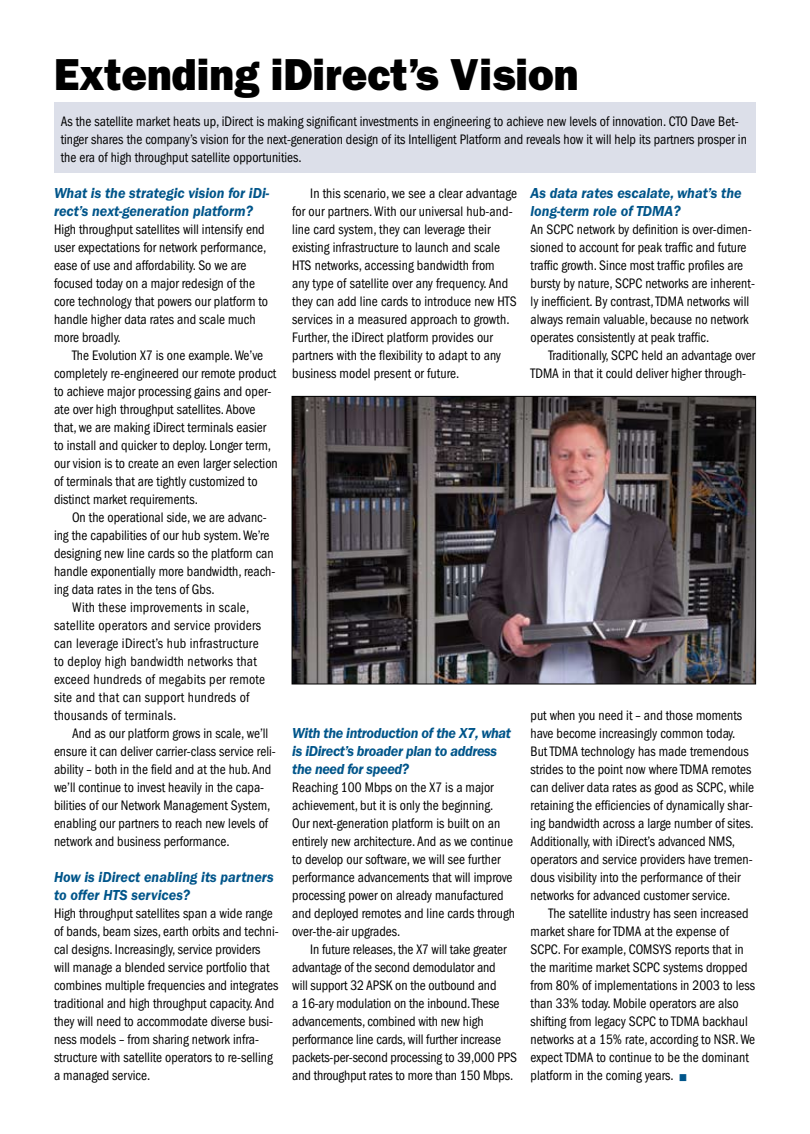
<style>
.page{position:relative;width:810px;height:1134px;background:#fff}
.page>*{position:absolute;margin:0;border:0;box-sizing:border-box;transform-origin:0 0}
.t1{font:45px "ITC Franklin Gothic Std Hvy";color:#000;scale:.95 1}
.t2{font:italic 600 15px/18px "ITC Franklin Gothic Std";color:#00558a;scale:.95 1}
.t3{font:italic 600 15px/18px "ITC Franklin Gothic Std";letter-spacing:-.025em;color:#00558a;scale:.95 1}
.t4{font:condensed 14.25px/18px "ITC Franklin Gothic Std";color:#000;scale:.95 1}
.t5{font:condensed 14.25px "ITC Franklin Gothic Std";letter-spacing:.02em;color:#000;scale:.95 1}
.s1{color:#00558a}
</style>
<div class="page">
<img style="left:294px;top:398px;width:460px;height:284px">
<div style="left:292px;top:396px;width:464px;height:288px;border:1px solid #000"></div>
<div style="left:54px;top:103px;width:702px;height:70px;background:#dcdfe9"></div>
<h1 class="t1" style="left:54px;top:48px;width:554px">Extending iDirect’s Vision</h1>
<p class="t4" style="left:61px;top:112px;width:724px">As the satellite market heats up, iDirect is making significant investments in engineering to achieve new levels of innovation. CTO Dave Bet&shy;tinger shares the company’s vision for the next-generation design of its Intelligent Platform and reveals how it will help its partners prosper in the era of high throughput satellite opportunities.</p>
<p class="t2" style="left:54px;top:184px;width:228px">What is the strategic vision for iDi&shy;rect’s next-generation platform?</p>
<p class="t4" style="left:54px;top:220px;width:227px">High throughput satellites will intensify end user expectations for network performance, ease of use and affordability. So we are focused today on a major redesign of the core technology that powers our platform to handle higher data rates and scale much more broadly.</p>
<p class="t4" style="left:54px;top:346px;width:237px;text-indent:18px">The Evolution X7 is one example. We’ve completely re-engineered our remote product to achieve major processing gains and oper&shy;ate over high throughput satellites. Above that, we are making iDirect terminals easier to install and quicker to deploy. Longer term, our vision is to create an even larger selection of terminals that are tightly customized to distinct market requirements.</p>
<p class="t4" style="left:72px;top:508px;width:207px">On the operational side, we are advanc-</p>
<p class="t4" style="left:54px;top:526px;width:228px">ing the capabilities of our hub system. We’re</p>
<p class="t4" style="left:54px;top:544px;width:233px">designing new line cards so the platform can</p>
<p class="t4" style="left:54px;top:562px;width:235px">handle exponentially more bandwidth, reach-</p>
<p class="t4" style="left:54px;top:580px;width:171px">ing data rates in the tens of Gbs.</p>
<p class="t5" style="left:72px;top:599px;width:188px">With these improvements in scale,</p>
<p class="t5" style="left:54px;top:617px;width:220px">satellite operators and service providers</p>
<p class="t5" style="left:54px;top:635px;width:217px">can leverage iDirect’s hub infrastructure</p>
<p class="t5" style="left:54px;top:653px;width:215px">to deploy high bandwidth networks that</p>
<p class="t5" style="left:54px;top:671px;width:224px">exceed hundreds of megabits per remote</p>
<p class="t5" style="left:54px;top:689px;width:207px">site and that can support hundreds of</p>
<p class="t5" style="left:54px;top:707px;width:130px">thousands of terminals.</p>
<p class="t4" style="left:72px;top:724px;width:208px">And as our platform grows in scale, we’ll</p>
<p class="t4" style="left:54px;top:742px;width:235px">ensure it can deliver carrier-class service reli-</p>
<p class="t4" style="left:54px;top:760px;width:230px">ability – both in the field and at the hub. And</p>
<p class="t4" style="left:54px;top:778px;width:223px">we’ll continue to invest heavily in the capa-</p>
<p class="t4" style="left:54px;top:796px;width:229px">bilities of our Network Management System,</p>
<p class="t4" style="left:54px;top:814px;width:227px">enabling our partners to reach new levels of</p>
<p class="t4" style="left:54px;top:832px;width:186px">network and business performance.</p>
<p class="t2" style="left:54px;top:868px;width:233px">How is iDirect enabling its partners to offer HTS services?</p>
<p class="t4" style="left:54px;top:904px;width:238px">High throughput satellites span a wide range of bands, beam sizes, earth orbits and techni&shy;cal designs. Increasingly, service providers will manage a blended service portfolio that combines multiple frequencies and integrates traditional and high throughput capacity. And they will need to accommodate diverse busi&shy;ness models – from sharing network infra&shy;structure with satellite operators to re-selling a managed service.</p>
<p class="t4" style="left:292px;top:184px;width:238px;text-indent:18px">In this scenario, we see a clear advantage for our partners. With our universal hub-and&shy;line card system, they can leverage their existing infrastructure to launch and scale HTS networks, accessing bandwidth from<br>any type of satellite over any frequency. And they can add line cards to introduce new HTS services in a measured approach to growth.<br>Further, the iDirect platform provides our partners with the flexibility to adapt to any business model present or future.</p>
<p class="t2" style="left:531px;top:184px;width:224px">As data rates escalate, what’s the long-term role of TDMA?</p>
<p class="t4" style="left:531px;top:220px;width:238px">An SCPC network by definition is over-dimen&shy;sioned to account for peak traffic and future traffic growth. Since most traffic profiles are bursty by nature, SCPC networks are inherent&shy;ly inefficient. By contrast, TDMA networks will always remain valuable, because no network operates consistently at peak traffic.</p>
<p class="t4" style="left:531px;top:346px;width:238px;text-indent:18px">Traditionally, SCPC held an advantage over<br>TDMA in that it could deliver higher through-</p>
<p class="t3" style="left:292px;top:724px;width:232px">With the introduction of the X7, what is iDirect’s broader plan to address the need for speed?</p>
<p class="t4" style="left:292px;top:778px;width:236px">Reaching 100 Mbps on the X7 is a major achievement, but it is only the beginning.<br>Our next-generation platform is built on an entirely new architecture. And as we continue to develop our software, we will see further performance advancements that will improve processing power on already manufactured and deployed remotes and line cards through over-the-air upgrades.</p>
<p class="t4" style="left:292px;top:940px;width:238px;text-indent:18px">In future releases, the X7 will take greater advantage of the second demodulator and<br>will support 32 APSK on the outbound and<br>a 16-ary modulation on the inbound. These advancements, combined with new high performance line cards, will further increase packets-per-second processing to 39,000 PPS and throughput rates to more than 150 Mbps.</p>
<p class="t4" style="left:531px;top:706px;width:237px">put when you need it – and those moments have become increasingly common today.<br>But TDMA technology has made tremendous strides to the point now where TDMA remotes can deliver data rates as good as SCPC, while retaining the efficiencies of dynamically shar&shy;ing bandwidth across a large number of sites.<br>Additionally, with iDirect’s advanced NMS, operators and service providers have tremen&shy;dous visibility into the performance of their networks for advanced customer service.</p>
<p class="t4" style="left:531px;top:904px;width:238px;text-indent:18px">The satellite industry has seen increased market share for TDMA at the expense of SCPC. For example, COMSYS reports that in the maritime market SCPC systems dropped from 80% of implementations in 2003 to less than 33% today. Mobile operators are also shifting from legacy SCPC to TDMA backhaul networks at a 15% rate, according to NSR. We expect TDMA to continue to be the dominant platform in the coming years. <span class="s1">■</span></p>
</div>
